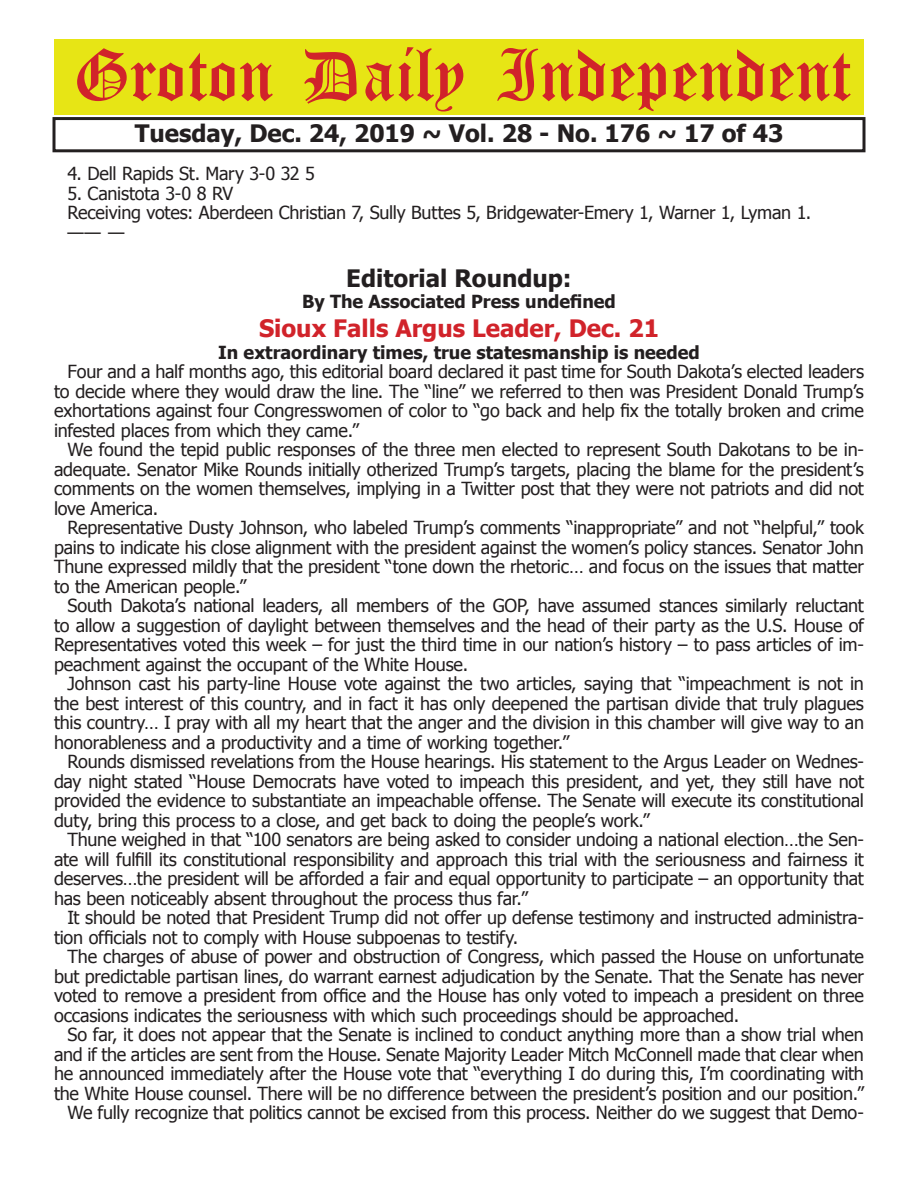
<style>
.page{position:relative;width:918px;height:1188px;background:#fff}
.page>*{position:absolute;margin:0;border:0;box-sizing:border-box;transform-origin:0 0}
.t1{font:54px "Old English Five";color:#d1232a}
.t2{font:700 24px "Tahoma";color:#231f20}
.t3{font:700 24px "Tahoma";color:#d1232a}
.t4{font:18px/19.5px "Tahoma";letter-spacing:-.01em;color:#231f20;text-align:justify}
.t5{font:700 18px "Tahoma";color:#231f20}
</style>
<div class="page">
<div style="left:52px;top:117px;width:814px;height:35px;border:3px solid #231f20"></div>
<div style="left:54px;top:40px;width:810px;height:75px;background:#e7e515"></div>
<h1 class="t1" style="left:73px;top:50px;width:779px">Groton Daily Independent</h1>
<h2 class="t2" style="left:135px;top:116px;width:650px">Tuesday, Dec. 24, 2019 ~ Vol. 28 - No. 176 ~ 17 of 43</h2>
<p class="t4" style="left:68px;top:163px;width:249px">4. Dell Rapids St. Mary 3-0 32 5</p>
<p class="t4" style="left:68px;top:182px;width:745px;text-align:left">5. Canistota 3-0 8 RV<br>Receiving votes: Aberdeen Christian 7, Sully Buttes 5, Bridgewater-Emery 1, Warner 1, Lyman 1. —— —</p>
<h2 class="t2" style="left:346px;top:261px;width:227px">Editorial Roundup:</h2>
<p class="t5" style="left:302px;top:289px;width:315px">By The Associated Press undefined</p>
<h2 class="t3" style="left:259px;top:312px;width:401px">Sioux Falls Argus Leader, Dec. 21</h2>
<p class="t5" style="left:218px;top:340px;width:483px">In extraordinary times, true statesmanship is needed</p>
<p class="t4" style="left:54px;top:361px;width:812px;text-indent:14px">Four and a half months ago, this editorial board declared it past time for South Dakota’s elected leaders to decide where they would draw the line. The “line” we referred to then was President Donald Trump’s exhortations against four Congresswomen of color to “go back and help fix the totally broken and crime infested places from which they came.”</p>
<p class="t4" style="left:54px;top:439px;width:812px;text-indent:13px">We found the tepid public responses of the three men elected to represent South Dakotans to be in&shy;adequate. Senator Mike Rounds initially otherized Trump’s targets, placing the blame for the president’s comments on the women themselves, implying in a Twitter post that they were not patriots and did not love America.</p>
<p class="t4" style="left:54px;top:517px;width:812px;text-indent:14px">Representative Dusty Johnson, who labeled Trump’s comments “inappropriate” and not “helpful,” took pains to indicate his close alignment with the president against the women’s policy stances. Senator John Thune expressed mildly that the president “tone down the rhetoric… and focus on the issues that matter to the American people.”</p>
<p class="t4" style="left:54px;top:595px;width:811px;text-indent:14px">South Dakota’s national leaders, all members of the GOP, have assumed stances similarly reluctant to allow a suggestion of daylight between themselves and the head of their party as the U.S. House of Representatives voted this week – for just the third time in our nation’s history – to pass articles of im&shy;peachment against the occupant of the White House.</p>
<p class="t4" style="left:54px;top:673px;width:812px;text-indent:14px">Johnson cast his party-line House vote against the two articles, saying that “impeachment is not in the best interest of this country, and in fact it has only deepened the partisan divide that truly plagues this country… I pray with all my heart that the anger and the division in this chamber will give way to an honorableness and a productivity and a time of working together.”</p>
<p class="t4" style="left:54px;top:751px;width:812px;text-indent:14px">Rounds dismissed revelations from the House hearings. His statement to the Argus Leader on Wednes&shy;day night stated “House Democrats have voted to impeach this president, and yet, they still have not provided the evidence to substantiate an impeachable offense. The Senate will execute its constitutional duty, bring this process to a close, and get back to doing the people’s work.”</p>
<p class="t4" style="left:54px;top:829px;width:811px;text-indent:14px">Thune weighed in that “100 senators are being asked to consider undoing a national election…the Sen&shy;ate will fulfill its constitutional responsibility and approach this trial with the seriousness and fairness it deserves…the president will be afforded a fair and equal opportunity to participate – an opportunity that has been noticeably absent throughout the process thus far.”</p>
<p class="t4" style="left:54px;top:907px;width:811px;text-indent:14px">It should be noted that President Trump did not offer up defense testimony and instructed administra&shy;tion officials not to comply with House subpoenas to testify.</p>
<p class="t4" style="left:54px;top:946px;width:811px;text-indent:14px">The charges of abuse of power and obstruction of Congress, which passed the House on unfortunate but predictable partisan lines, do warrant earnest adjudication by the Senate. That the Senate has never voted to remove a president from office and the House has only voted to impeach a president on three occasions indicates the seriousness with which such proceedings should be approached.</p>
<p class="t4" style="left:54px;top:1024px;width:812px;text-align:right">So far, it does not appear that the Senate is inclined to conduct anything more than a show trial when and if the articles are sent from the House. Senate Majority Leader Mitch McConnell made that clear when he announced immediately after the House vote that “everything I do during this, I’m coordinating with the White House counsel. There will be no difference between the president’s position and our position.” We fully recognize that politics cannot be excised from this process. Neither do we suggest that Demo-</p>
</div>
